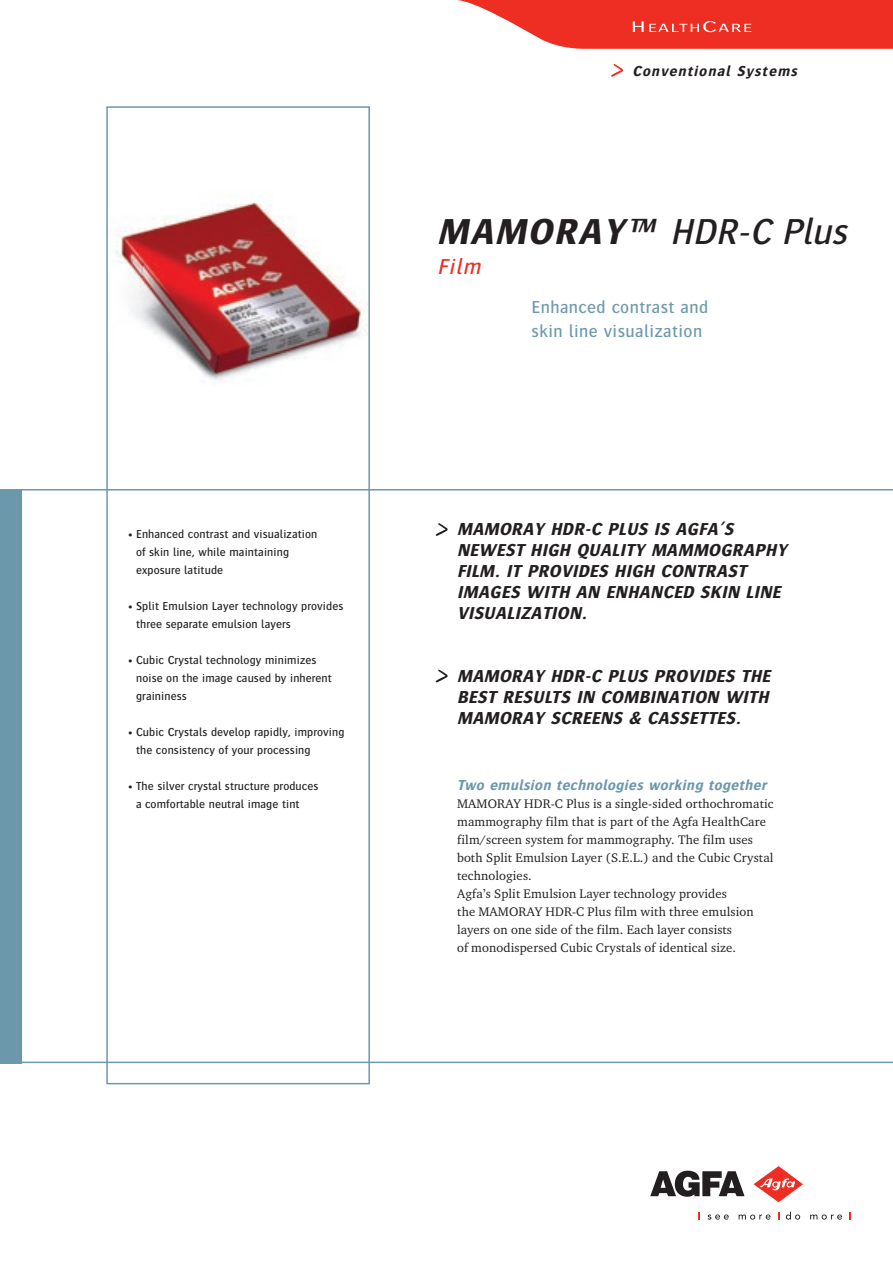
<style>
.page{position:relative;width:893px;height:1263px;background:#fff}
.page>*{position:absolute;margin:0;border:0;box-sizing:border-box;transform-origin:0 0}
.Main_Title_bold{font:italic 500 37.5px "Bosis For Agfa";color:#231f20}
.Subtitle{font:italic 500 22.5px "Bosis For Agfa";color:#ee2e22}
.First_Bodytitle{font:italic 700 18px/21px "Bosis For Agfa";color:#231f20}
.Text_with_picture{font:500 18px "Bosis For Agfa";letter-spacing:.025em;color:#6c98ac}
.Bodytitle{font:italic 700 15px "Bosis For Agfa";color:#6c98ac}
.Byline{font:italic 700 15px "Bosis For Agfa";color:#231f20}
.Bodytext{font:12.75px/18px "Charter ITC For Agfa";letter-spacing:.01em;color:#231f20}
.Bullettext_Front{font:500 12px/18px "Bosis For Agfa";letter-spacing:.01em;color:#231f20}
.s1{font-weight:700}
</style>
<div class="page">
<img style="left:116px;top:202px;width:251px;height:178px">
<svg style="left:21px;top:489px;width:872px;height:574px"></svg>
<svg style="left:611px;top:64px;width:11px;height:13px"></svg>
<svg style="left:457px;top:0;width:436px;height:49px;background:#f04d42"></svg>
<svg style="left:707px;top:1214px;width:22px;height:5px"></svg>
<svg style="left:739px;top:1214px;width:31px;height:5px"></svg>
<svg style="left:786px;top:1212px;width:14px;height:7px"></svg>
<svg style="left:810px;top:1214px;width:32px;height:5px"></svg>
<svg style="left:650px;top:1171px;width:94px;height:26px"></svg>
<svg style="left:753px;top:1166px;width:50px;height:36px"></svg>
<svg style="left:436px;top:523px;width:11px;height:13px"></svg>
<svg style="left:436px;top:670px;width:11px;height:12px"></svg>
<div style="left:0;top:489px;width:21px;height:574px;background:#6c98ac"></div>
<p class="Bullettext_Front" style="left:136px;top:525px;width:183px;text-indent:-9px">• Enhanced contrast and visualization of skin line, while maintaining exposure latitude</p>
<p class="Bullettext_Front" style="left:136px;top:597px;width:209px;text-indent:-9px">• Split Emulsion Layer technology provides three separate emulsion layers</p>
<p class="Bullettext_Front" style="left:136px;top:651px;width:197px;text-indent:-9px">• Cubic Crystal technology minimizes noise on the image caused by inherent graininess</p>
<p class="Bullettext_Front" style="left:136px;top:723px;width:210px;text-indent:-9px">• Cubic Crystals develop rapidly, improving the consistency of your processing</p>
<p class="Bullettext_Front" style="left:136px;top:777px;width:184px;text-indent:-9px">• The silver crystal structure produces a comfortable neutral image tint</p>
<p class="Byline" style="left:632px;top:62px;width:169px">Conventional Systems</p>
<p class="Main_Title_bold" style="left:437px;top:212px;width:419px"><span class="s1">MAMORAY™</span> HDR-C Plus</p>
<p class="Subtitle" style="left:437px;top:255px;width:49px">Film</p>
<p class="Text_with_picture" style="left:531px;top:297px;width:178px">Enhanced contrast and</p>
<p class="Text_with_picture" style="left:531px;top:321px;width:172px">skin line visualization</p>
<p class="First_Bodytitle" style="left:457px;top:518px;width:335px">MAMORAY HDR-C PLUS IS AGFA’S<br>NEWEST HIGH QUALITY MAMMOGRAPHY<br>FILM. IT PROVIDES HIGH CONTRAST<br>IMAGES WITH AN ENHANCED SKIN LINE<br>VISUALIZATION.</p>
<p class="First_Bodytitle" style="left:457px;top:665px;width:319px;text-align:justify">MAMORAY HDR-C PLUS PROVIDES THE BEST RESULTS IN COMBINATION WITH MAMORAY SCREENS &amp; CASSETTES.</p>
<p class="Bodytitle" style="left:457px;top:777px;width:314px">Two emulsion technologies working together</p>
<p class="Bodytext" style="left:457px;top:795px;width:318px">MAMORAY HDR-C Plus is a single-sided orthochromatic mammography film that is part of the Agfa HealthCare film/screen system for mammography. The film uses both Split Emulsion Layer (S.E.L.) and the Cubic Crystal technologies.</p>
<p class="Bodytext" style="left:457px;top:885px;width:298px">Agfa’s Split Emulsion Layer technology provides<br>the MAMORAY HDR-C Plus film with three emulsion layers on one side of the film. Each layer consists<br>of monodispersed Cubic Crystals of identical size.</p>
</div>
